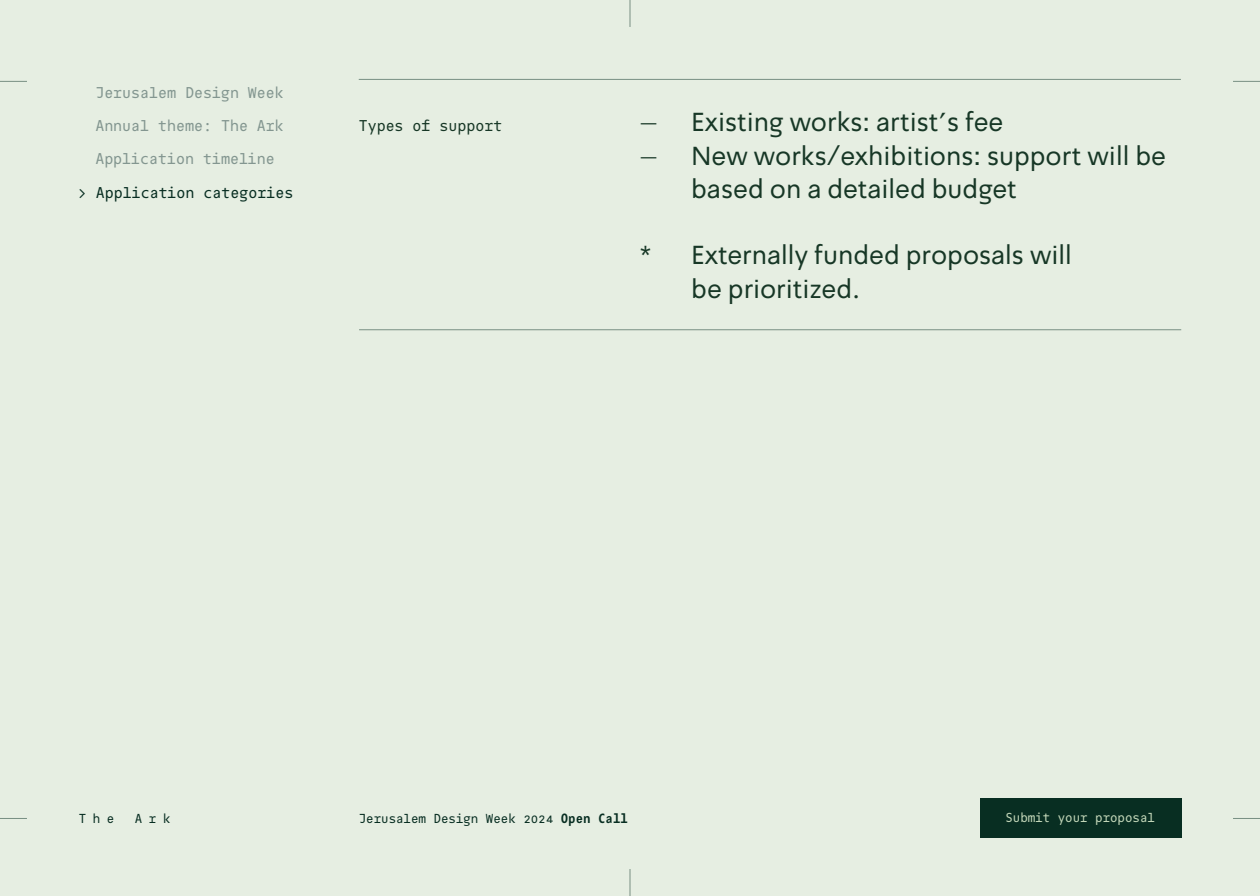
<style>
.page{position:relative;width:1260px;height:896px;background:#e6eee2}
.page>*{position:absolute;margin:0;border:0;box-sizing:border-box;transform-origin:0 0}
.t1{font:26.25px "Simpler Pro V3";color:#173726}
.t2{font:300 26.25px "Simpler Pro V3";color:#173726}
.t3{font:15.75px "Simpler Pro HLAR Mono";color:#839690}
.t4{font:15.75px "Simpler Pro HLAR Mono";color:#082e22}
.t5{font:15.75px "Simpler Pro HLAR Mono";color:#173726}
.t6{font:13.12px "Simpler Pro HLAR Mono";color:#082e22}
.t7{font:13.12px "Simpler Pro HLAR Mono";color:#c2d6b8}
.t8{font:700 13.12px "Simpler Pro HLAR Mono";color:#082e22}
</style>
<div class="page">
<svg style="left:0;top:81px;width:27px;height:1px"></svg>
<svg style="left:1233px;top:81px;width:27px;height:1px"></svg>
<svg style="left:630px;top:0;width:1px;height:27px"></svg>
<svg style="left:1233px;top:818px;width:27px;height:1px"></svg>
<svg style="left:0;top:818px;width:27px;height:1px"></svg>
<svg style="left:630px;top:869px;width:1px;height:27px"></svg>
<div style="left:980px;top:799px;width:201px;height:39px;background:#082e22"></div>
<hr style="left:359px;top:79px;width:822px;height:1px;background:#082e22">
<hr style="left:359px;top:329px;width:822px;height:1px;background:#082e22">
<p class="t4" style="left:78px;top:183px;width:10px">&gt;</p>
<p class="t3" style="left:95px;top:83px;width:82px">Jerusalem</p>
<p class="t3" style="left:185px;top:83px;width:55px">Design</p>
<p class="t3" style="left:248px;top:83px;width:37px">Week</p>
<p class="t3" style="left:95px;top:116px;width:55px">Annual</p>
<p class="t3" style="left:158px;top:116px;width:55px">theme:</p>
<p class="t3" style="left:221px;top:116px;width:28px">The</p>
<p class="t3" style="left:257px;top:116px;width:28px">Ark</p>
<p class="t3" style="left:95px;top:149px;width:100px">Application</p>
<p class="t4" style="left:96px;top:183px;width:100px">Application</p>
<p class="t3" style="left:203px;top:149px;width:73px">timeline</p>
<p class="t4" style="left:204px;top:183px;width:91px">categories</p>
<p class="t5" style="left:359px;top:116px;width:46px">Types</p>
<p class="t5" style="left:413px;top:116px;width:19px">of</p>
<p class="t5" style="left:440px;top:116px;width:64px">support</p>
<p class="t2" style="left:639px;top:106px;width:21px">–</p>
<p class="t2" style="left:639px;top:139px;width:21px">–</p>
<p class="t1" style="left:639px;top:239px;width:15px">*</p>
<p class="t1" style="left:691px;top:105px;width:314px">Existing works: artist s’ fee</p>
<p class="t1" style="left:691px;top:139px;width:476px">New works/exhibitions: support will be</p>
<p class="t1" style="left:691px;top:172px;width:327px">based on a detailed budget</p>
<p class="t1" style="left:691px;top:239px;width:382px">Externally funded proposals will</p>
<p class="t1" style="left:691px;top:272px;width:171px">be prioritized.</p>
<p class="t6" style="left:79px;top:810px;width:37px">The</p>
<p class="t6" style="left:135px;top:810px;width:37px">Ark</p>
<p class="t6" style="left:359px;top:810px;width:69px">Jerusalem</p>
<p class="t6" style="left:434px;top:810px;width:46px">Design</p>
<p class="t6" style="left:486px;top:810px;width:31px">Week</p>
<p class="t6" style="left:523px;top:810px;width:31px">2024</p>
<p class="t8" style="left:561px;top:810px;width:31px">Open</p>
<p class="t8" style="left:598px;top:810px;width:31px">Call</p>
<p class="t7" style="left:1005px;top:810px;width:46px">Submit</p>
<p class="t7" style="left:1058px;top:810px;width:31px">your</p>
<p class="t7" style="left:1095px;top:810px;width:61px">proposal</p>
</div>
